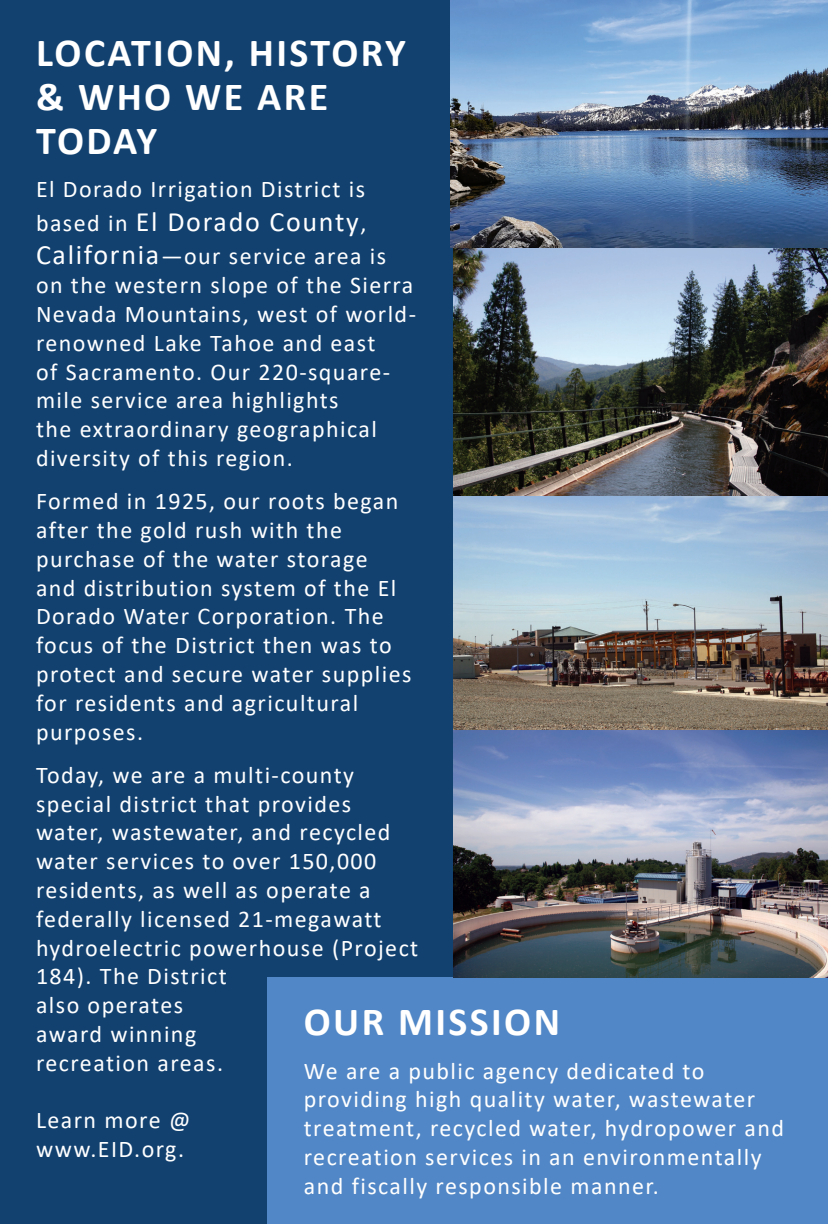
<style>
.page{position:relative;width:828px;height:1224px;background:#fff}
.page>*{position:absolute;margin:0;border:0;box-sizing:border-box;transform-origin:0 0}
.t1{font:700 40px/44px "Calibri";letter-spacing:.06em;color:#fff}
.t2{font:28px "Calibri";letter-spacing:.06em;color:#fff}
.t3{font:24px/28.8px "Calibri";letter-spacing:.06em;color:#fff}
.s1{font-size:24px}
.s2{font-size:28px}
</style>
<div class="page">
<div style="left:0;top:0;width:453px;height:1224px;background:#124170"></div>
<div style="left:268px;top:978px;width:560px;height:246px;background:#5187c6"></div>
<img style="left:450px;top:0;width:378px;height:248px">
<img style="left:453px;top:248px;width:375px;height:482px">
<img style="left:453px;top:730px;width:375px;height:248px">
<p class="t1" style="left:36px;top:30px;width:371px">LOCATION, HISTORY &amp; WHO WE ARE<br>TODAY</p>
<p class="t3" style="left:36px;top:174px;width:331px">El Dorado Irrigation District is</p>
<p class="t2" style="left:36px;top:202px;width:332px"><span class="s1">based in</span> El Dorado County<span class="s1">,</span></p>
<p class="t3" style="left:36px;top:241px;width:382px"><span class="s2">California</span>—our service area is on the western slope of the Sierra<br>Nevada Mountains, west of world&shy;renowned Lake Tahoe and east<br>of Sacramento. Our 220-square&shy;mile service area highlights<br>the extraordinary geographical diversity of this region.</p>
<p class="t3" style="left:36px;top:486px;width:377px">Formed in 1925, our roots began after the gold rush with the purchase of the water storage and distribution system of the El<br>Dorado Water Corporation. The focus of the District then was to protect and secure water supplies for residents and agricultural purposes.</p>
<p class="t3" style="left:36px;top:760px;width:384px">Today, we are a multi-county special district that provides water, wastewater, and recycled water services to over 150,000 residents, as well as operate a federally licensed 21-megawatt hydroelectric powerhouse (Project<br>184). The District<br>also operates<br>award winning<br>recreation areas.</p>
<p class="t1" style="left:304px;top:999px;width:258px">OUR MISSION</p>
<p class="t3" style="left:304px;top:1056px;width:482px">We are a public agency dedicated to providing high quality water, wastewater treatment, recycled water, hydropower and recreation services in an environmentally and fiscally responsible manner.</p>
<p class="t3" style="left:36px;top:1105px;width:156px">Learn more @</p>
<p class="t3" style="left:36px;top:1134px;width:150px">www.EID.org.</p>
</div>
